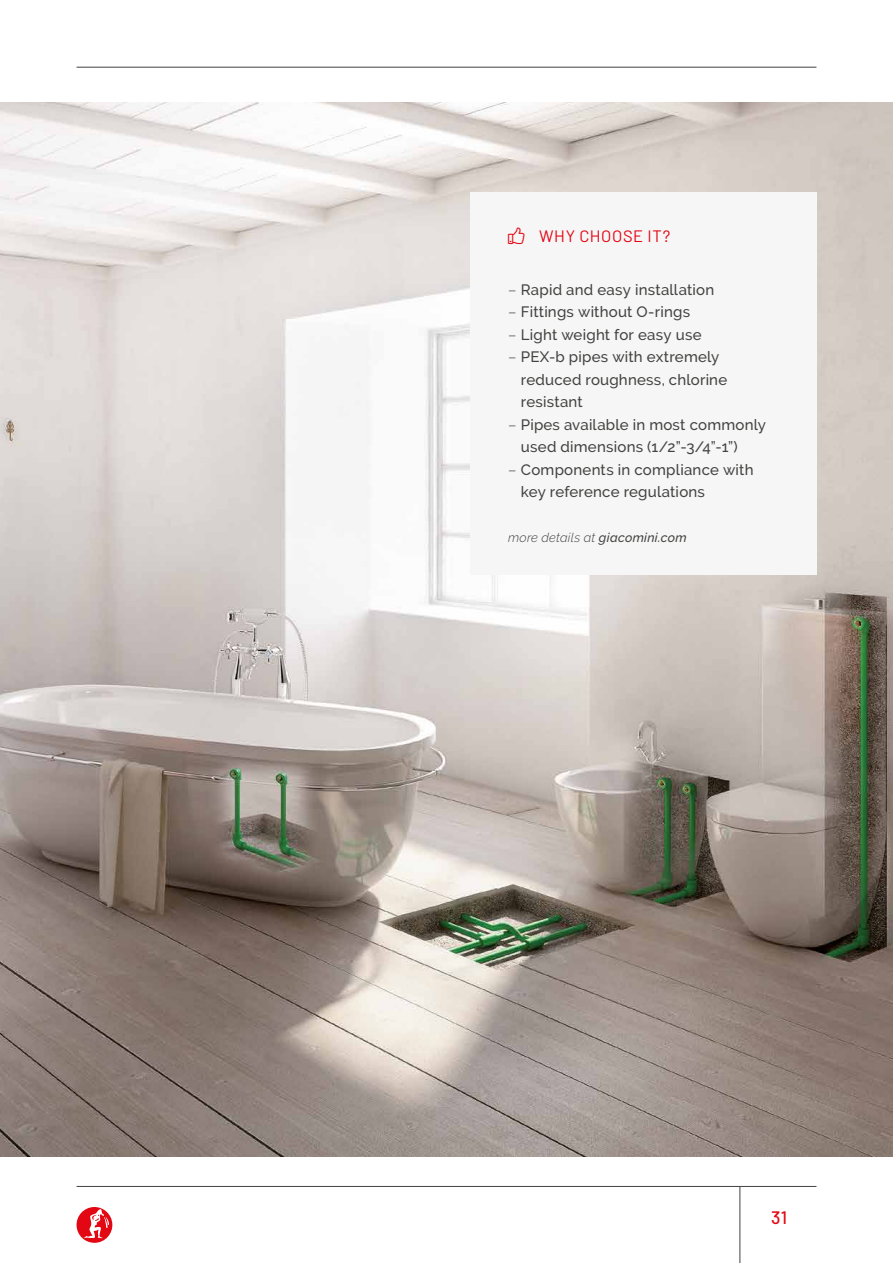
<style>
.page{position:relative;width:893px;height:1263px;background:#fff}
.page>*{position:absolute;margin:0;border:0;box-sizing:border-box;transform-origin:0 0}
.t1{font:500 18px "Barlow";color:#e30613}
.t2{font:16.5px "Barlow";letter-spacing:.035em;color:#e30613}
.t3{font:500 15px/22.5px "Raleway";letter-spacing:.015em;color:#424241}
.t4{font:italic 300 12.75px "Raleway";letter-spacing:.02em;color:#424241}
.s1{font-weight:300}
.s2{font-weight:500}
</style>
<div class="page">
<hr style="left:77px;top:67px;width:739px;height:1px;background:#424241">
<hr style="left:77px;top:1186px;width:739px;height:1px;background:#424241">
<svg style="left:76px;top:1207px;width:37px;height:36px"></svg>
<svg style="left:84px;top:1209px;width:25px;height:29px"></svg>
<hr style="left:739px;top:1186px;width:1px;height:77px;background:#424241">
<img style="left:0;top:102px;width:893px;height:1055px">
<div style="left:470px;top:193px;width:346px;height:382px;background:#f6f6f6"></div>
<p class="t2" style="left:508px;top:224px;width:164px">▼◆▲◆ WHY CHOOSE IT?</p>
<p class="t3" style="left:508px;top:278px;width:208px"><span class="s1">–</span> Rapid and easy installation</p>
<p class="t3" style="left:508px;top:301px;width:184px"><span class="s1">–</span> Fittings without O-rings</p>
<p class="t3" style="left:508px;top:323px;width:195px"><span class="s1">–</span> Light weight for easy use</p>
<p class="t3" style="left:521px;top:346px;width:208px;text-indent:-13px"><span class="s1">–</span> PEX-b pipes with extremely reduced roughness, chlorine resistant</p>
<p class="t3" style="left:521px;top:413px;width:247px;text-indent:-13px"><span class="s1">–</span> Pipes available in most commonly used dimensions (1/2”-3/4”-1”)</p>
<p class="t3" style="left:521px;top:458px;width:234px;text-indent:-13px"><span class="s1">–</span> Components in compliance with key reference regulations</p>
<p class="t4" style="left:508px;top:530px;width:180px">more details at <span class="s2">giacomini.com</span></p>
<p class="t1" style="left:771px;top:1204px;width:17px">31</p>
</div>
